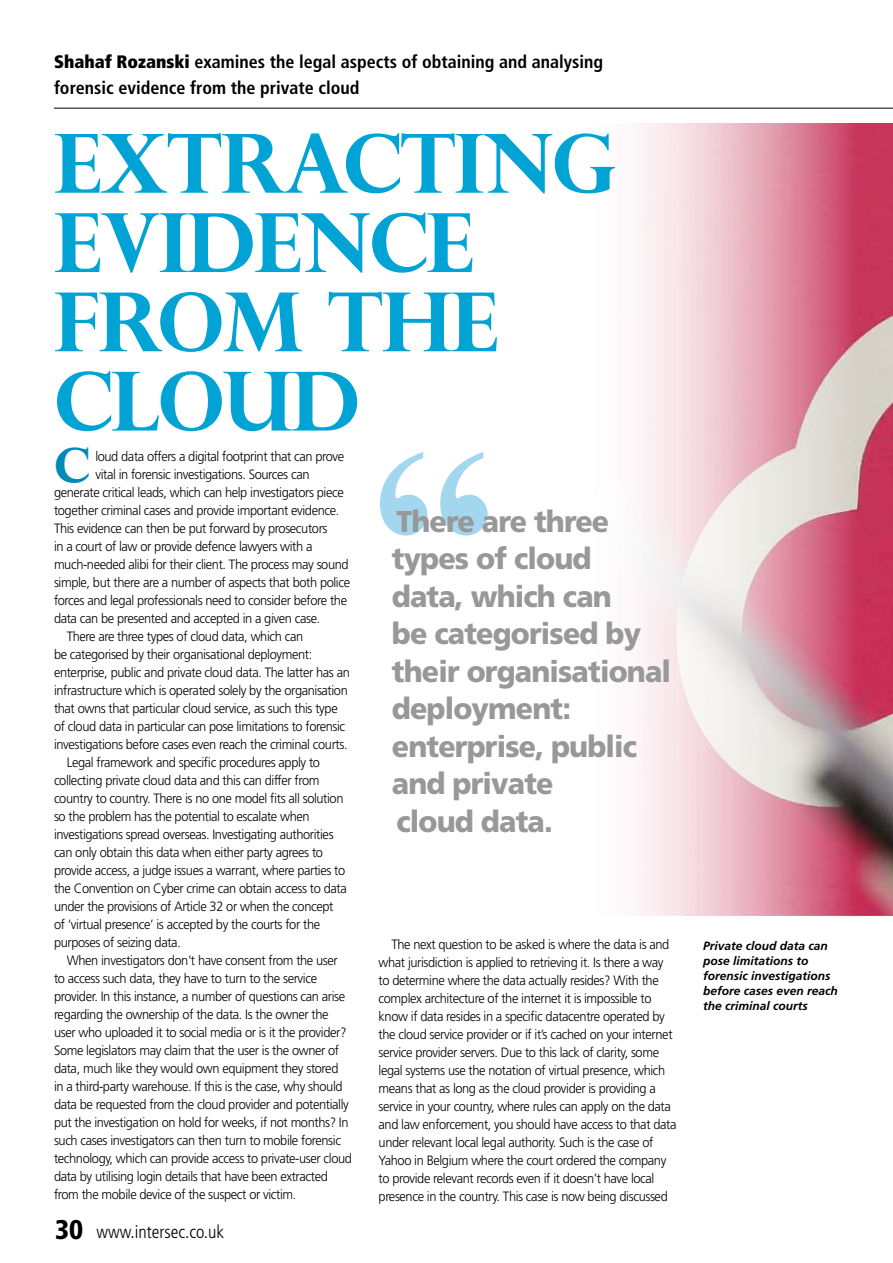
<style>
.page{position:relative;width:893px;height:1263px;background:#fff}
.page>*{position:absolute;margin:0;border:0;box-sizing:border-box;transform-origin:0 0}
.t1{font:700 256.5px "Times New Roman";color:#a3d7ef}
.t2{font:700 81.6px/79.2px "Perpetua Titling";letter-spacing:-.02em;color:#00a3d3}
.t3{font:700 49.5px "Perpetua Titling";color:#008ab8}
.t4{font:900 30px/37.5px "Frutiger";letter-spacing:-.03em;color:#989898;scale:.95 1}
.t5{font:700 condensed 18px/25.5px "Frutiger";color:#000}
.t6{font:300 condensed 18px "Frutiger";color:#000}
.t7{font:300 13.5px/18px "Frutiger";letter-spacing:-.03em;color:#000;scale:.95 1}
.t8{font:italic 700 12px/15px "Frutiger";color:#000}
.s1{font-weight:900}
.s2{font-weight:900;font-size:27px}
</style>
<div class="page">
<hr style="left:54px;top:108px;width:839px;height:1px;background:#000">
<img style="left:638px;top:123px;width:255px;height:792px">
<h3 class="t5" style="left:54px;top:49px;width:551px"><span class="s1">Shahaf Rozanski</span> examines the legal aspects of obtaining and analysing forensic evidence from the private cloud</h3>
<h2 class="t2" style="left:54px;top:122px;width:564px">EXTRACTING<br>EVIDENCE<br>FROM THE<br>CLOUD</h2>
<h3 class="t3" style="left:54px;top:435px;width:37px">C</h3>
<h1 class="t1" style="left:370px;top:391px;width:130px">“</h1>
<p class="t7" style="left:95px;top:448px;width:264px">loud data offers a digital footprint that can prove</p>
<p class="t7" style="left:95px;top:466px;width:227px">vital in forensic investigations. Sources can</p>
<p class="t7" style="left:54px;top:484px;width:307px">generate critical leads, which can help investigators piece</p>
<p class="t7" style="left:54px;top:502px;width:302px">together criminal cases and provide important evidence.</p>
<p class="t7" style="left:54px;top:520px;width:289px">This evidence can then be put forward by prosecutors</p>
<p class="t7" style="left:54px;top:538px;width:274px">in a court of law or provide defence lawyers with a</p>
<p class="t7" style="left:54px;top:556px;width:312px">much-needed alibi for their client. The process may sound</p>
<p class="t7" style="left:54px;top:574px;width:313px">simple, but there are a number of aspects that both police</p>
<p class="t7" style="left:54px;top:592px;width:310px">forces and legal professionals need to consider before the</p>
<p class="t7" style="left:54px;top:610px;width:282px">data can be presented and accepted in a given case.</p>
<p class="t7" style="left:67px;top:628px;width:250px">There are three types of cloud data, which can</p>
<p class="t7" style="left:54px;top:646px;width:273px">be categorised by their organisational deployment:</p>
<p class="t7" style="left:54px;top:664px;width:313px">enterprise, public and private cloud data. The latter has an</p>
<p class="t7" style="left:54px;top:682px;width:311px">infrastructure which is operated solely by the organisation</p>
<p class="t7" style="left:54px;top:700px;width:300px">that owns that particular cloud service, as such this type</p>
<p class="t7" style="left:54px;top:718px;width:308px">of cloud data in particular can pose limitations to forensic</p>
<p class="t7" style="left:54px;top:736px;width:311px">investigations before cases even reach the criminal courts.</p>
<p class="t7" style="left:67px;top:754px;width:268px">Legal framework and specific procedures apply to</p>
<p class="t7" style="left:54px;top:772px;width:281px">collecting private cloud data and this can differ from</p>
<p class="t7" style="left:54px;top:790px;width:306px">country to country. There is no one model fits all solution</p>
<p class="t7" style="left:54px;top:808px;width:271px">so the problem has the potential to escalate when</p>
<p class="t7" style="left:54px;top:826px;width:296px">investigations spread overseas. Investigating authorities</p>
<p class="t7" style="left:54px;top:844px;width:285px">can only obtain this data when either party agrees to</p>
<p class="t7" style="left:54px;top:861px;width:308px">provide access, a judge issues a warrant, where parties to</p>
<p class="t7" style="left:54px;top:879px;width:310px">the Convention on Cyber crime can obtain access to data</p>
<p class="t7" style="left:54px;top:897px;width:296px">under the provisions of Article 32 or when the concept</p>
<p class="t7" style="left:54px;top:915px;width:282px">of ‘virtual presence’ is accepted by the courts for the</p>
<p class="t7" style="left:54px;top:933px;width:135px">purposes of seizing data.</p>
<p class="t7" style="left:67px;top:951px;width:287px">When investigators don’t have consent from the user</p>
<p class="t7" style="left:54px;top:969px;width:278px">to access such data, they have to turn to the service</p>
<p class="t7" style="left:54px;top:987px;width:308px">provider. In this instance, a number of questions can arise</p>
<p class="t7" style="left:54px;top:1005px;width:291px">regarding the ownership of the data. Is the owner the</p>
<p class="t7" style="left:54px;top:1023px;width:309px">user who uploaded it to social media or is it the provider?</p>
<p class="t7" style="left:54px;top:1041px;width:302px">Some legislators may claim that the user is the owner of</p>
<p class="t7" style="left:54px;top:1059px;width:301px">data, much like they would own equipment they stored</p>
<p class="t7" style="left:54px;top:1077px;width:305px">in a third-party warehouse. If this is the case, why should</p>
<p class="t7" style="left:54px;top:1095px;width:312px">data be requested from the cloud provider and potentially</p>
<p class="t7" style="left:54px;top:1113px;width:312px">put the investigation on hold for weeks, if not months? In</p>
<p class="t7" style="left:54px;top:1131px;width:304px">such cases investigators can then turn to mobile forensic</p>
<p class="t7" style="left:54px;top:1149px;width:315px">technology, which can provide access to private-user cloud</p>
<p class="t7" style="left:54px;top:1167px;width:290px">data by utilising login details that have been extracted</p>
<p class="t7" style="left:54px;top:1185px;width:257px">from the mobile device of the suspect or victim.</p>
<h3 class="t4" style="left:392px;top:502px;width:295px">There are three types of cloud<br>data, which can<br>be categorised by their organisational deployment: enterprise, public and private<br>cloud data.</h3>
<p class="t7" style="left:379px;top:936px;width:315px;text-indent:13px">The next question to be asked is where the data is and what jurisdiction is applied to retrieving it. Is there a way to determine where the data actually resides? With the complex architecture of the internet it is impossible to know if data resides in a specific datacentre operated by the cloud service provider or if it’s cached on your internet service provider servers. Due to this lack of clarity, some legal systems use the notation of virtual presence, which means that as long as the cloud provider is providing a service in your country, where rules can apply on the data and law enforcement, you should have access to that data under relevant local legal authority. Such is the case of Yahoo in Belgium where the court ordered the company to provide relevant records even if it doesn’t have local presence in the country. This case is now being discussed</p>
<h3 class="t6" style="left:55px;top:1221px;width:170px"><span class="s2">30</span> www.intersec.co.uk</h3>
<p class="t8" style="left:703px;top:938px;width:136px">Private cloud data can pose limitations to forensic investigations before cases even reach the criminal courts</p>
</div>
